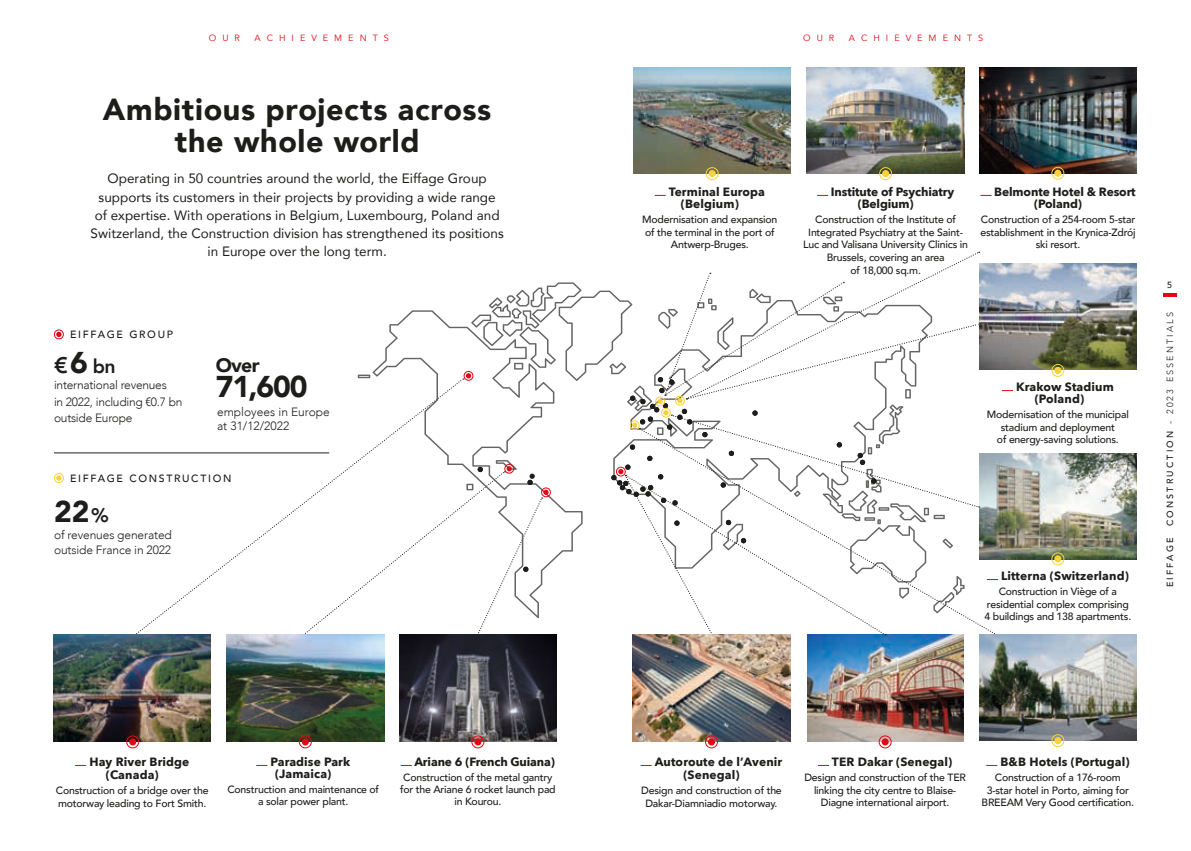
<style>
.page{position:relative;width:1191px;height:851px;background:#fff}
.page>*{position:absolute;margin:0;border:0;box-sizing:border-box;transform-origin:0 0}
.t1{font:900 30.45px/32.2px "Avenir";letter-spacing:.02em;color:#1d1d1b;text-align:center}
.t2{font:900 30px "Avenir";letter-spacing:-.04em;color:#1d1d1b}
.t3{font:900 19.5px "Avenir";color:#1d1d1b}
.t4{font:800 19.5px "Avenir";color:#1d1d1b}
.t5{font:13.5px/18px "Avenir";color:#1d1d1b;text-align:center}
.t6{font:700 12px/12px "Avenir Next";letter-spacing:.01em;color:#1d1d1b}
.t7{font:300 12px/14.4px "Avenir";letter-spacing:-.01em;color:#1d1d1b}
.t8{font:700 12px/12px "Avenir Next";letter-spacing:-.01em;color:#1d1d1b}
.t9{font:500 10.5px/12.8px "Avenir";letter-spacing:-.02em;color:#1d1d1b;text-align:center}
.t10{font:500 10.5px "Avenir";letter-spacing:.16em;color:#1d1d1b}
.t11{font:9px "Avenir";letter-spacing:.67em;color:#e30614}
.t12{font:300 9px "Avenir";letter-spacing:.24em;color:#1d1d1b}
.t13{font:500 9px "Avenir";letter-spacing:.24em;color:#1d1d1b}
.s1{font-size:22.5px}
.s2{font-weight:900;font-size:30px}
.s3{font-weight:800;font-size:19.5px}
.s4{font-weight:500}
</style>
<div class="page">
<hr style="left:54px;top:452px;width:275px;height:1px;background:#1d1d1b">
<svg style="left:135px;top:452px;width:169px;height:183px"></svg>
<div style="left:54px;top:329px;width:10px;height:10px;border:1px solid #e30614;border-radius:50%"></div>
<svg style="left:56px;top:332px;width:6px;height:5px"></svg>
<div style="left:54px;top:473px;width:10px;height:10px;border:1px solid #f8d23a;border-radius:50%"></div>
<svg style="left:56px;top:475px;width:6px;height:5px"></svg>
<img style="left:227px;top:634px;width:157px;height:107px">
<img style="left:54px;top:634px;width:157px;height:107px">
<div style="left:126px;top:735px;width:13px;height:13px;border:1px solid #e30614;border-radius:50%"></div>
<div style="left:129px;top:738px;width:7px;height:7px;background:#e30614;border-radius:50%"></div>
<div style="left:299px;top:735px;width:13px;height:13px;border:1px solid #e30614;border-radius:50%"></div>
<div style="left:302px;top:738px;width:7px;height:7px;background:#e30614;border-radius:50%"></div>
<img style="left:399px;top:635px;width:157px;height:106px">
<div style="left:471px;top:735px;width:13px;height:13px;border:1px solid #e30614;border-radius:50%"></div>
<div style="left:474px;top:738px;width:7px;height:7px;background:#e30614;border-radius:50%"></div>
<svg style="left:654px;top:195px;width:12px;height:1px"></svg>
<img style="left:979px;top:68px;width:157px;height:105px">
<img style="left:807px;top:68px;width:157px;height:105px">
<img style="left:633px;top:68px;width:158px;height:106px">
<img style="left:996px;top:453px;width:140px;height:106px">
<svg style="left:979px;top:453px;width:17px;height:181px"></svg>
<div style="left:705px;top:167px;width:13px;height:13px;border:1px solid #f8d23a;border-radius:50%"></div>
<div style="left:708px;top:170px;width:7px;height:7px;background:#f8d23a;border-radius:50%"></div>
<div style="left:879px;top:167px;width:13px;height:13px;border:1px solid #f8d23a;border-radius:50%"></div>
<div style="left:882px;top:170px;width:7px;height:7px;background:#f8d23a;border-radius:50%"></div>
<div style="left:1051px;top:167px;width:13px;height:13px;border:1px solid #f8d23a;border-radius:50%"></div>
<div style="left:1054px;top:170px;width:7px;height:7px;background:#f8d23a;border-radius:50%"></div>
<div style="left:1051px;top:552px;width:13px;height:13px;border:1px solid #f8d23a;border-radius:50%"></div>
<div style="left:1054px;top:555px;width:7px;height:7px;background:#f8d23a;border-radius:50%"></div>
<img style="left:979px;top:263px;width:157px;height:106px">
<img style="left:633px;top:635px;width:157px;height:106px">
<img style="left:807px;top:635px;width:156px;height:106px">
<div style="left:705px;top:735px;width:13px;height:13px;border:1px solid #e30614;border-radius:50%"></div>
<div style="left:708px;top:738px;width:7px;height:7px;background:#e30614;border-radius:50%"></div>
<div style="left:878px;top:735px;width:13px;height:13px;border:1px solid #e30614;border-radius:50%"></div>
<div style="left:881px;top:738px;width:7px;height:7px;background:#e30614;border-radius:50%"></div>
<div style="left:1051px;top:364px;width:13px;height:13px;border:1px solid #f8d23a;border-radius:50%"></div>
<div style="left:1054px;top:367px;width:7px;height:7px;background:#f8d23a;border-radius:50%"></div>
<svg style="left:304px;top:273px;width:675px;height:362px"></svg>
<img style="left:979px;top:634px;width:157px;height:106px">
<div style="left:1051px;top:734px;width:13px;height:13px;border:1px solid #f8d23a;border-radius:50%"></div>
<div style="left:1054px;top:737px;width:7px;height:7px;background:#f8d23a;border-radius:50%"></div>
<svg style="left:1163px;top:293px;width:13px;height:3px"></svg>
<p class="t11" style="left:209px;top:33px;width:33px">OUR</p>
<p class="t11" style="left:254px;top:33px;width:136px">ACHIEVEMENTS</p>
<h1 class="t1" style="left:103px;top:92px;width:390px">Ambitious projects across the whole world</h1>
<p class="t5" style="left:91px;top:169px;width:415px">Operating in 50 countries around the world, the Eiffage Group supports its customers in their projects by providing a wide range<br>of expertise. With operations in Belgium, Luxembourg, Poland and Switzerland, the Construction division has strengthened its positions in Europe over the long term.</p>
<p class="t10" style="left:70px;top:325px;width:104px">EIFFAGE GROUP</p>
<h3 class="t4" style="left:54px;top:351px;width:63px"><span class="s1">€</span><span class="s2">6</span> bn</h3>
<p class="t7" style="left:54px;top:377px;width:130px;line-height:16.5px">international revenues<br>in 2022, including €0.7 bn outside Europe</p>
<h3 class="t3" style="left:216px;top:348px;width:45px">Over</h3>
<h2 class="t2" style="left:216px;top:361px;width:93px">71,600</h2>
<p class="t7" style="left:217px;top:404px;width:114px">employees in Europe at 31/12/2022</p>
<p class="t10" style="left:70px;top:469px;width:163px">EIFFAGE CONSTRUCTION</p>
<h2 class="t2" style="left:54px;top:485px;width:56px">22<span class="s3">%</span></h2>
<p class="t7" style="left:54px;top:527px;width:119px">of revenues generated outside France in 2022</p>
<p class="t6" style="left:106px;top:754px;width:85px;line-height:13.5px;text-indent:-16px">Hay River Bridge (Canada)</p>
<p class="t9" style="left:56px;top:783px;width:154px;text-align:left">Construction of a bridge over the motorway leading to Fort Smith.</p>
<p class="t6" style="left:275px;top:755px;width:77px;text-indent:-5px">Paradise Park (Jamaica)</p>
<p class="t9" style="left:227px;top:782px;width:153px;line-height:12px">Construction and maintenance of a solar power plant.</p>
<p class="t8" style="left:414px;top:755px;width:142px">Ariane 6 (French Guiana)</p>
<p class="t9" style="left:400px;top:770px;width:157px;line-height:12px">Construction of the metal gantry for the Ariane 6 rocket launch pad in Kourou.</p>
<p class="t11" style="left:803px;top:33px;width:33px">OUR</p>
<p class="t11" style="left:849px;top:33px;width:136px">ACHIEVEMENTS</p>
<p class="t6" style="left:681px;top:185px;width:86px;text-indent:-12px">Terminal Europa (Belgium)</p>
<p class="t9" style="left:642px;top:212px;width:137px">Modernisation and expansion of the terminal in the port of<br>Antwerp-Bruges.</p>
<p class="t8" style="left:857px;top:185px;width:98px;text-indent:-27px">Institute of Psychiatry (Belgium)</p>
<p class="t9" style="left:803px;top:212px;width:166px">Construction of the Institute of<br>Integrated Psychiatry at the Saint-<br>Luc and Valisana University Clinics in<br>Brussels, covering an area<br>of 18,000 sq.m.</p>
<p class="t8" style="left:1034px;top:185px;width:103px;text-indent:-40px">Belmonte Hotel &amp; Resort (Poland)</p>
<p class="t9" style="left:980px;top:212px;width:157px">Construction of a 254-room 5-star establishment in the Krynica-Zdrój ski resort.</p>
<p class="t6" style="left:1034px;top:380px;width:81px;text-indent:-18px">Krakow Stadium (Poland)</p>
<p class="t9" style="left:987px;top:407px;width:143px">Modernisation of the municipal stadium and deployment<br>of energy-saving solutions.</p>
<p class="t6" style="left:1001px;top:569px;width:129px">Litterna (Switzerland)</p>
<p class="t9" style="left:984px;top:584px;width:148px">Construction in Viège of a residential complex comprising<br>4 buildings and 138 apartments.</p>
<p class="t13" style="left:1167px;top:277px;width:7px">5</p>
<p class="t12" style="left:1164px;top:526px;width:216px;rotate:-90deg"><span class="s4">CONSTRUCTION</span> - 2023 ESSENTIALS</p>
<p class="t13" style="left:1162px;top:587px;width:51px;rotate:-90deg">EIFFAGE</p>
<p class="t6" style="left:683px;top:754px;width:100px;line-height:13.5px;text-indent:-29px">Autoroute de l’Avenir (Senegal)</p>
<p class="t9" style="left:641px;top:783px;width:142px">Design and construction of the<br>Dakar-Diamniadio motorway.</p>
<p class="t6" style="left:832px;top:755px;width:122px">TER Dakar (Senegal)</p>
<p class="t9" style="left:804px;top:770px;width:163px">Design and construction of the TER linking the city centre to Blaise-<br>Diagne international airport.</p>
<p class="t6" style="left:1000px;top:755px;width:130px">B&amp;B Hotels (Portugal)</p>
<p class="t9" style="left:981px;top:770px;width:154px">Construction of a 176-room<br>3-star hotel in Porto, aiming for<br>BREEAM Very Good certification.</p>
</div>
